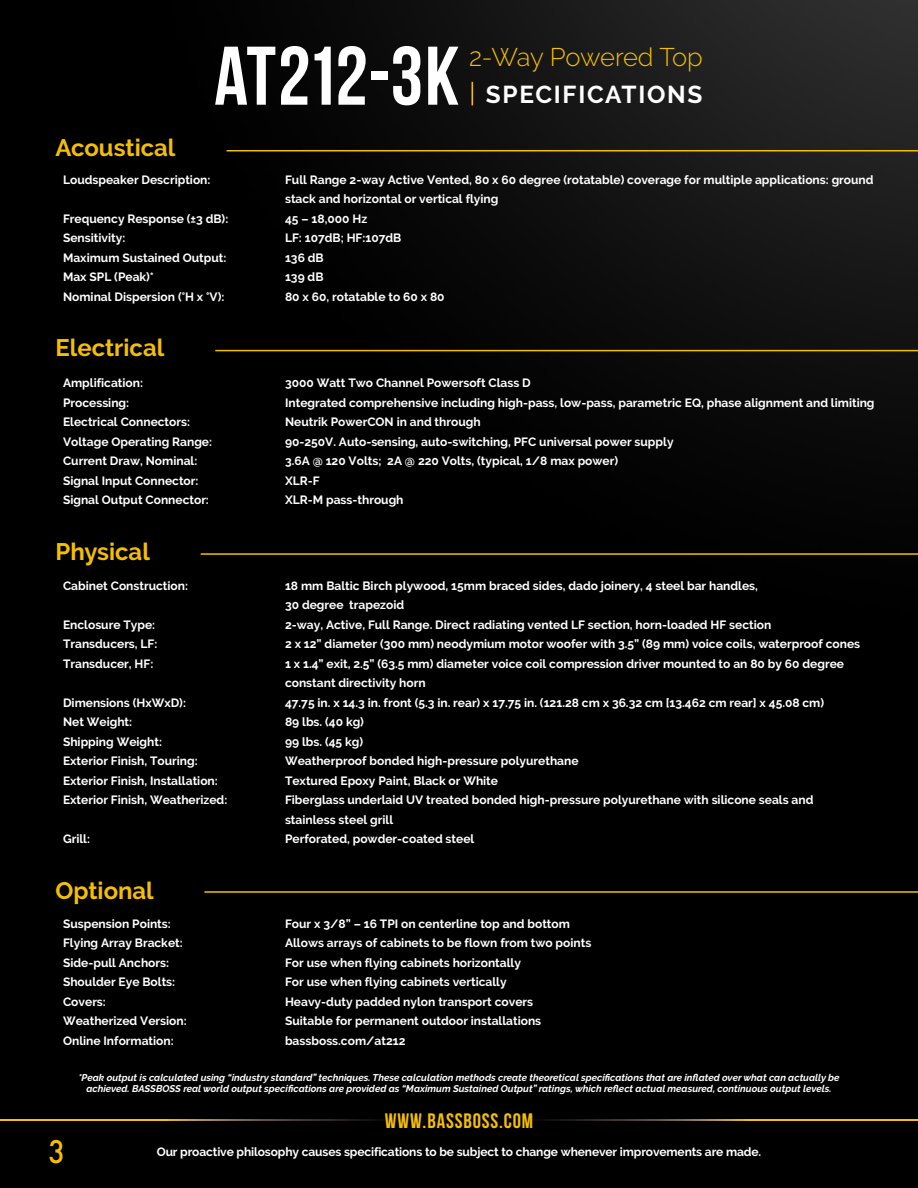
<style>
.page{position:relative;width:918px;height:1188px;background:#fff}
.page>*{position:absolute;margin:0;border:0;box-sizing:border-box;transform-origin:0 0}
.t1{font:82.95px "Bebas Neue";letter-spacing:-.02em;color:#fff}
.t2{font:500 30.15px "Futura";color:#f5bf00;scale:.9 1}
.t3{font:300 25.5px "Raleway";letter-spacing:-.015em;color:#f5bf00}
.t4{font:700 24.45px "Raleway";letter-spacing:.07em;color:#fff}
.t5{font:700 23.85px "Raleway";color:#f5bf00}
.t6{font:700 20.85px "Bebas Neue";letter-spacing:.04em;color:#f5bf00}
.t7{font:700 12px/19.5px "Raleway";color:#fff}
.t8{font:italic 700 9.75px/11.7px "Raleway";color:#fff;text-align:center}
</style>
<div class="page">
<img style="left:0;top:0;width:918px;height:1188px">
<svg style="left:0;top:1119px;width:918px;height:1px"></svg>
<hr style="left:471px;top:82px;width:2px;height:23px;background:#f5bf00">
<hr style="left:227px;top:150px;width:691px;height:1px;background:#f5bf00">
<hr style="left:215px;top:350px;width:703px;height:1px;background:#f5bf00">
<hr style="left:201px;top:553px;width:717px;height:2px;background:#f5bf00">
<hr style="left:204px;top:891px;width:714px;height:2px;background:#f5bf00">
<h3 class="t5" style="left:56px;top:134px;width:122px">Acoustical</h3>
<h1 class="t1" style="left:214px;top:31px;width:246px">AT212-3K</h1>
<h3 class="t3" style="left:469px;top:42px;width:235px">2-Way Powered Top</h3>
<h3 class="t4" style="left:486px;top:80px;width:218px">SPECIFICATIONS</h3>
<p class="t7" style="left:63px;top:170px;width:149px">Loudspeaker Description:</p>
<p class="t7" style="left:285px;top:170px;width:590px">Full Range 2-way Active Vented, 80 x 60 degree (rotatable) coverage for multiple applications: ground stack and horizontal or vertical flying</p>
<p class="t7" style="left:63px;top:209px;width:167px">Frequency Response (±3 dB):</p>
<p class="t7" style="left:285px;top:209px;width:84px">45 – 18,000 Hz</p>
<p class="t7" style="left:63px;top:228px;width:64px">Sensitivity:</p>
<p class="t7" style="left:285px;top:228px;width:118px">LF: 107dB; HF:107dB</p>
<p class="t7" style="left:63px;top:248px;width:165px">Maximum Sustained Output:</p>
<p class="t7" style="left:285px;top:248px;width:40px">136 dB</p>
<p class="t7" style="left:63px;top:267px;width:93px">Max SPL (Peak)*</p>
<p class="t7" style="left:285px;top:267px;width:40px">139 dB</p>
<p class="t7" style="left:63px;top:287px;width:163px">Nominal Dispersion (°H x °V):</p>
<p class="t7" style="left:285px;top:287px;width:161px">80 x 60, rotatable to 60 x 80</p>
<h3 class="t5" style="left:56px;top:334px;width:110px">Electrical</h3>
<p class="t7" style="left:63px;top:373px;width:82px">Amplification:</p>
<p class="t7" style="left:285px;top:373px;width:247px">3000 Watt Two Channel Powersoft Class D</p>
<p class="t7" style="left:63px;top:393px;width:68px">Processing:</p>
<p class="t7" style="left:285px;top:393px;width:591px">Integrated comprehensive including high-pass, low-pass, parametric EQ, phase alignment and limiting</p>
<p class="t7" style="left:63px;top:412px;width:129px">Electrical Connectors:</p>
<p class="t7" style="left:285px;top:412px;width:197px">Neutrik PowerCON in and through</p>
<p class="t7" style="left:63px;top:432px;width:151px">Voltage Operating Range:</p>
<p class="t7" style="left:285px;top:432px;width:390px">90-250V. Auto-sensing, auto-switching, PFC universal power supply</p>
<p class="t7" style="left:63px;top:451px;width:136px">Current Draw, Nominal:</p>
<p class="t7" style="left:285px;top:451px;width:335px">3.6A @ 120 Volts; 2A @ 220 Volts, (typical, 1/8 max power)</p>
<p class="t7" style="left:63px;top:471px;width:137px">Signal Input Connector:</p>
<p class="t7" style="left:285px;top:471px;width:36px">XLR-F</p>
<p class="t7" style="left:63px;top:490px;width:147px">Signal Output Connector:</p>
<p class="t7" style="left:285px;top:490px;width:120px">XLR-M pass-through</p>
<h3 class="t5" style="left:56px;top:538px;width:96px">Physical</h3>
<p class="t7" style="left:63px;top:576px;width:127px">Cabinet Construction:</p>
<p class="t7" style="left:285px;top:576px;width:474px">18 mm Baltic Birch plywood, 15mm braced sides, dado joinery, 4 steel bar handles,<br>30 degree trapezoid</p>
<p class="t7" style="left:63px;top:615px;width:94px">Enclosure Type:</p>
<p class="t7" style="left:285px;top:615px;width:488px">2-way, Active, Full Range. Direct radiating vented LF section, horn-loaded HF section</p>
<p class="t7" style="left:63px;top:634px;width:96px">Transducers, LF:</p>
<p class="t7" style="left:285px;top:634px;width:577px">2 x 12” diameter (300 mm) neodymium motor woofer with 3.5” (89 mm) voice coils, waterproof cones</p>
<p class="t7" style="left:63px;top:654px;width:92px">Transducer, HF:</p>
<p class="t7" style="left:285px;top:654px;width:561px">1 x 1.4” exit, 2.5” (63.5 mm) diameter voice coil compression driver mounted to an 80 by 60 degree constant directivity horn</p>
<p class="t7" style="left:63px;top:693px;width:124px">Dimensions (HxWxD):</p>
<p class="t7" style="left:285px;top:693px;width:541px">47.75 in. x 14.3 in. front (5.3 in. rear) x 17.75 in. (121.28 cm x 36.32 cm [13.462 cm rear] x 45.08 cm)</p>
<p class="t7" style="left:63px;top:712px;width:71px">Net Weight:</p>
<p class="t7" style="left:285px;top:712px;width:80px">89 lbs. (40 kg)</p>
<p class="t7" style="left:63px;top:732px;width:100px">Shipping Weight:</p>
<p class="t7" style="left:285px;top:732px;width:80px">99 lbs. (45 kg)</p>
<p class="t7" style="left:63px;top:751px;width:136px">Exterior Finish, Touring:</p>
<p class="t7" style="left:285px;top:751px;width:295px">Weatherproof bonded high-pressure polyurethane</p>
<p class="t7" style="left:63px;top:771px;width:156px">Exterior Finish, Installation:</p>
<p class="t7" style="left:285px;top:771px;width:215px">Textured Epoxy Paint, Black or White</p>
<p class="t7" style="left:63px;top:790px;width:166px">Exterior Finish, Weatherized:</p>
<p class="t7" style="left:285px;top:790px;width:530px">Fiberglass underlaid UV treated bonded high-pressure polyurethane with silicone seals and stainless steel grill</p>
<p class="t7" style="left:63px;top:829px;width:28px">Grill:</p>
<p class="t7" style="left:285px;top:829px;width:191px">Perforated, powder-coated steel</p>
<h3 class="t5" style="left:56px;top:877px;width:100px">Optional</h3>
<p class="t7" style="left:63px;top:914px;width:109px">Suspension Points:</p>
<p class="t7" style="left:285px;top:914px;width:286px">Four x 3/8” – 16 TPI on centerline top and bottom</p>
<p class="t7" style="left:63px;top:933px;width:121px">Flying Array Bracket:</p>
<p class="t7" style="left:285px;top:933px;width:308px">Allows arrays of cabinets to be flown from two points</p>
<p class="t7" style="left:63px;top:953px;width:108px">Side-pull Anchors:</p>
<p class="t7" style="left:285px;top:953px;width:237px">For use when flying cabinets horizontally</p>
<p class="t7" style="left:63px;top:972px;width:114px">Shoulder Eye Bolts:</p>
<p class="t7" style="left:285px;top:972px;width:223px">For use when flying cabinets vertically</p>
<p class="t7" style="left:63px;top:992px;width:44px">Covers:</p>
<p class="t7" style="left:285px;top:992px;width:250px">Heavy-duty padded nylon transport covers</p>
<p class="t7" style="left:63px;top:1011px;width:125px">Weatherized Version:</p>
<p class="t7" style="left:285px;top:1011px;width:258px">Suitable for permanent outdoor installations</p>
<p class="t7" style="left:63px;top:1031px;width:112px">Online Information:</p>
<p class="t7" style="left:285px;top:1031px;width:122px">bassboss.com/at212</p>
<p class="t8" style="left:78px;top:1071px;width:763px">*Peak output is calculated using “industry standard” techniques. These calculation methods create theoretical specifications that are inflated over what can actually be achieved. BASSBOSS real world output specifications are provided as “Maximum Sustained Output” ratings, which reflect actual measured, continuous output levels.</p>
<h2 class="t2" style="left:49px;top:1131px;width:20px">3</h2>
<h3 class="t6" style="left:385px;top:1109px;width:150px">WWW.BASSBOSS.COM</h3>
<p class="t7" style="left:157px;top:1142px;width:606px">Our proactive philosophy causes specifications to be subject to change whenever improvements are made.</p>
</div>
